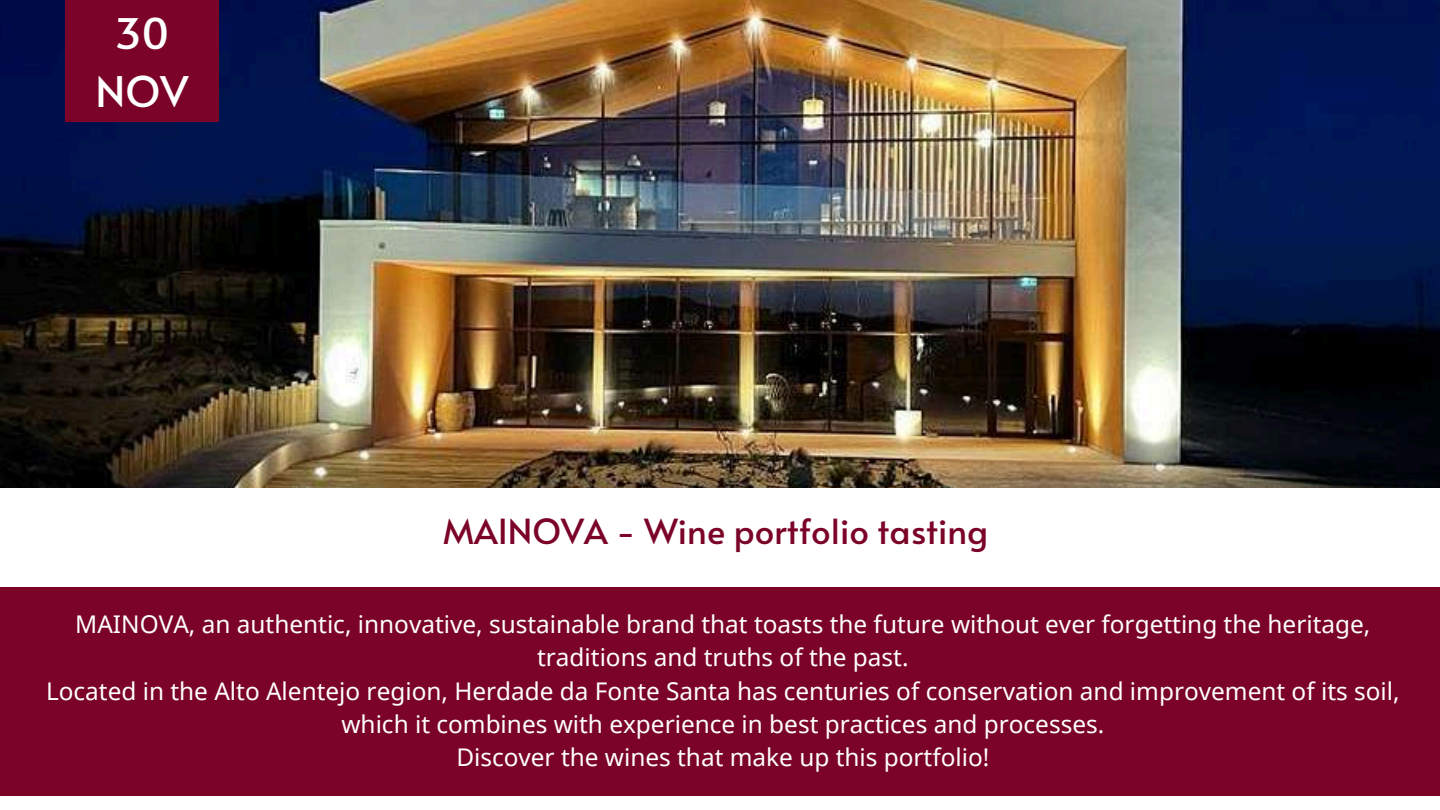
<style>
.page{position:relative;width:1440px;height:810px;background:#fff}
.page>*{position:absolute;margin:0;border:0;box-sizing:border-box;transform-origin:0 0}
.t1{font:42.1px/58.7px "Alata";color:#fff;text-align:center}
.t2{font:34.5px "Alata";color:#7b0327}
.t3{font:24.4px/33.2px "Noto Sans";color:#fff;text-align:center}
</style>
<div class="page">
<div style="left:0;top:587px;width:1440px;height:209px;background:#7b0327"></div>
<img style="left:0;top:0;width:1440px;height:488px">
<div style="left:65px;top:0;width:153px;height:122px;background:#7b0327"></div>
<h1 class="t1" style="left:96px;top:2px;width:94px">30<br>NOV</h1>
<h2 class="t2" style="left:443px;top:506px;width:546px">MAINOVA - Wine portfolio tasting</h2>
<p class="t3" style="left:46px;top:607px;width:1355px">MAINOVA, an authentic, innovative, sustainable brand that toasts the future without ever forgetting the heritage, traditions and truths of the past.<br>Located in the Alto Alentejo region, Herdade da Fonte Santa has centuries of conservation and improvement of its soil, which it combines with experience in best practices and processes.<br>Discover the wines that make up this portfolio!</p>
</div>
